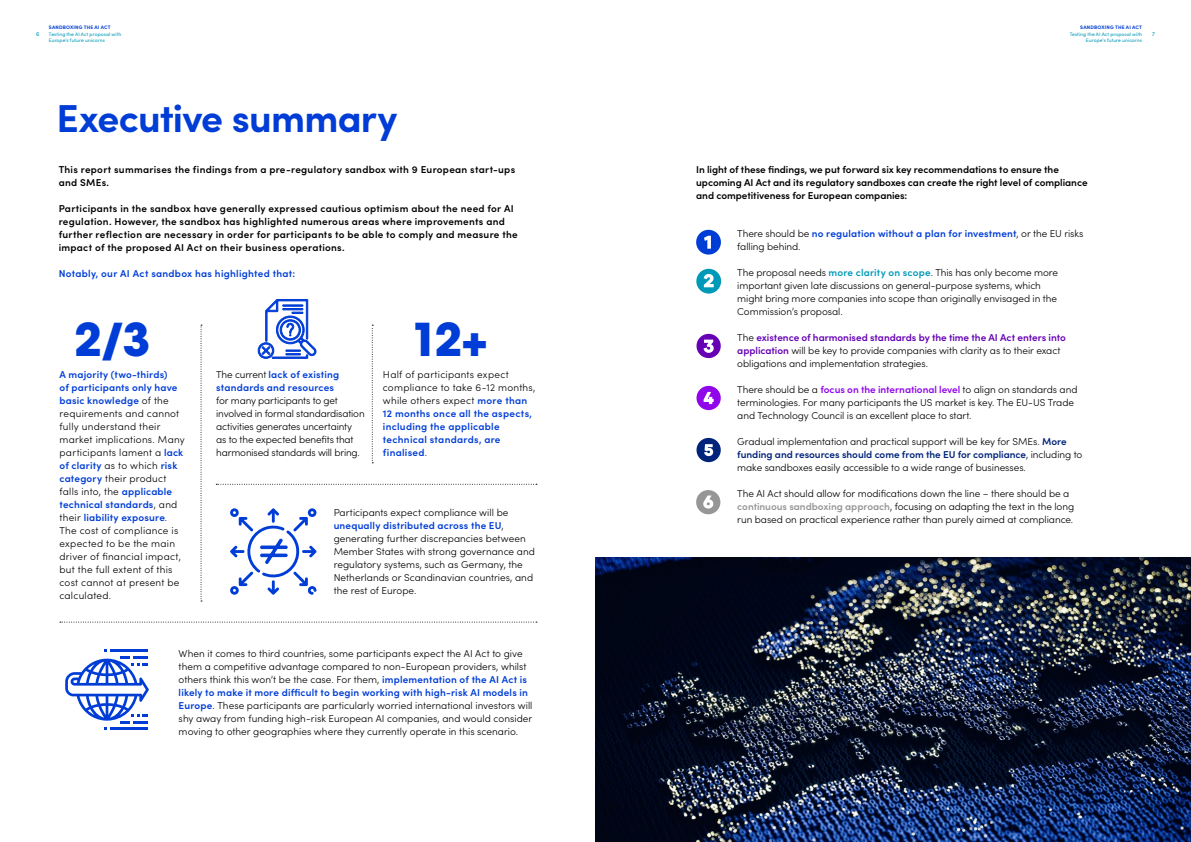
<style>
.page{position:relative;width:1191px;height:842px;background:#fff}
.page>*{position:absolute;margin:0;border:0;box-sizing:border-box;transform-origin:0 0}
.t1{font:700 45px "ITC Avant Garde Std";color:#003dd6}
.t2{font:700 39px "Sofia Pro";letter-spacing:-.02em;color:#003dd6}
.t3{font:300 10px/13px "Sofia Pro";letter-spacing:-.005em;color:#000}
.t4{font:300 10px/13px "Sofia Pro";letter-spacing:.025em;color:#000}
.t5{font:600 10px/13px "Sofia Pro";letter-spacing:.025em;color:#000}
.t6{font:600 10px/13px "Sofia Pro";letter-spacing:.025em;color:#003dd6}
.t7{font:600 10px/13px "Sofia Pro";letter-spacing:-.005em;color:#000}
.t8{font:5.8px "Sofia Pro";color:#0099b8}
.t9{font:5px/6.5px "Sofia Pro";letter-spacing:.015em;color:#0099b8}
.t10{font:700 5px "Sofia Pro";letter-spacing:.035em;color:#003dd6}
.s1{font-weight:600;color:#003dd6}
.s2{font-weight:300;color:#000}
.s3{font-weight:600;color:#0099b8}
.s4{font-weight:600;color:#6500b4}
.s5{font-weight:600;color:#9105eb}
.s6{font-weight:600;color:#00247a}
.s7{font-weight:600;color:#969696}
</style>
<div class="page">
<svg style="left:696px;top:230px;width:25px;height:25px"></svg>
<svg style="left:696px;top:269px;width:25px;height:25px"></svg>
<svg style="left:696px;top:334px;width:24px;height:24px"></svg>
<svg style="left:696px;top:386px;width:24px;height:24px"></svg>
<svg style="left:696px;top:438px;width:24px;height:24px"></svg>
<svg style="left:696px;top:490px;width:24px;height:24px"></svg>
<svg style="left:60px;top:622px;width:477px;height:1px"></svg>
<svg style="left:216px;top:484px;width:321px;height:1px"></svg>
<svg style="left:201px;top:325px;width:1px;height:277px"></svg>
<svg style="left:372px;top:325px;width:1px;height:138px"></svg>
<img style="left:595px;top:557px;width:596px;height:285px">
<svg style="left:257px;top:299px;width:60px;height:60px"></svg>
<svg style="left:230px;top:508px;width:86px;height:87px"></svg>
<svg style="left:65px;top:649px;width:84px;height:81px"></svg>
<p class="t10" style="left:49px;top:24px;width:63px">SANDBOXING THE AI ACT</p>
<p class="t9" style="left:49px;top:31px;width:74px">Testing the AI Act proposal with<br>Europe’s future unicorns</p>
<p class="t10" style="left:1080px;top:24px;width:63px">SANDBOXING THE AI ACT</p>
<p class="t9" style="left:1069px;top:31px;width:74px;text-align:right">Testing the AI Act proposal with<br>Europe’s future unicorns</p>
<p class="t8" style="left:36px;top:30px;width:5px">6</p>
<p class="t8" style="left:1152px;top:30px;width:4px">7</p>
<h2 class="t2" style="left:57px;top:88px;width:342px">Executive summary</h2>
<p class="t5" style="left:59px;top:162px;width:458px">This report summarises the findings from a pre-regulatory sandbox with 9 European start-ups and SMEs.</p>
<p class="t5" style="left:59px;top:201px;width:460px">Participants in the sandbox have generally expressed cautious optimism about the need for AI regulation. However, the sandbox has highlighted numerous areas where improvements and further reflection are necessary in order for participants to be able to comply and measure the impact of the proposed AI Act on their business operations.</p>
<p class="t6" style="left:59px;top:266px;width:238px">Notably, our AI Act sandbox has highlighted that:</p>
<h1 class="t1" style="left:74px;top:310px;width:78px">2/3</h1>
<h1 class="t1" style="left:411px;top:310px;width:79px">12+</h1>
<p class="t4" style="left:60px;top:367px;width:127px"><span class="s1">A majority (two-thirds)<br>of participants only have basic knowledge</span> of the requirements and cannot fully understand their market implications. Many participants lament a <span class="s1">lack of clarity</span> as to which <span class="s1">risk category</span> their product falls into, the <span class="s1">applicable technical standards</span>, and their <span class="s1">liability exposure</span>.<br>The cost of compliance is expected to be the main driver of financial impact, but the full extent of this cost cannot at present be calculated.</p>
<p class="t6" style="left:216px;top:367px;width:124px"><span class="s2">The current</span> lack of existing standards and resources</p>
<p class="t3" style="left:216px;top:393px;width:150px">for many participants to get involved in formal standardisation activities generates uncertainty as to the expected benefits that harmonised standards will bring.</p>
<p class="t6" style="left:383px;top:367px;width:154px"><span class="s2">Half of participants expect compliance to take 6-12 months, while others expect</span> more than<br>12 months once all the aspects, including the applicable technical standards, are finalised<span class="s2">.</span></p>
<p class="t3" style="left:334px;top:505px;width:203px">Participants expect compliance will be <span class="s1">unequally distributed across the EU</span>, generating further discrepancies between Member States with strong governance and regulatory systems, such as Germany, the Netherlands or Scandinavian countries, and the rest of Europe.</p>
<p class="t3" style="left:179px;top:646px;width:355px">When it comes to third countries, some participants expect the AI Act to give them a competitive advantage compared to non-European providers, whilst others think this won’t be the case. For them, <span class="s1">implementation of the AI Act is likely to make it more difficult to begin working with high-risk AI models in Europe</span>. These participants are particularly worried international investors will shy away from funding high-risk European AI companies, and would consider moving to other geographies where they currently operate in this scenario.</p>
<p class="t7" style="left:696px;top:162px;width:393px">In light of these findings, we put forward six key recommendations to ensure the upcoming AI Act and its regulatory sandboxes can create the right level of compliance and competitiveness for European companies:</p>
<p class="t3" style="left:737px;top:227px;width:348px">There should be <span class="s1">no regulation without a plan for investment</span>, or the EU risks falling behind.</p>
<p class="t3" style="left:737px;top:266px;width:322px">The proposal needs <span class="s3">more clarity on scope</span>. This has only become more important given late discussions on general-purpose systems, which might bring more companies into scope than originally envisaged in the Commission’s proposal.</p>
<p class="t3" style="left:737px;top:331px;width:330px">The <span class="s4">existence of harmonised standards by the time the AI Act enters into application</span> will be key to provide companies with clarity as to their exact obligations and implementation strategies.</p>
<p class="t3" style="left:737px;top:383px;width:342px">There should be a <span class="s5">focus on the international level</span> to align on standards and terminologies. For many participants the US market is key. The EU-US Trade and Technology Council is an excellent place to start.</p>
<p class="t3" style="left:737px;top:435px;width:347px">Gradual implementation and practical support will be key for SMEs. <span class="s6">More funding and resources should come from the EU for compliance</span>, including to make sandboxes easily accessible to a wide range of businesses.</p>
<p class="t3" style="left:737px;top:487px;width:338px">The AI Act should allow for modifications down the line – there should be a <span class="s7">continuous sandboxing approach</span>, focusing on adapting the text in the long run based on practical experience rather than purely aimed at compliance.</p>
</div>
